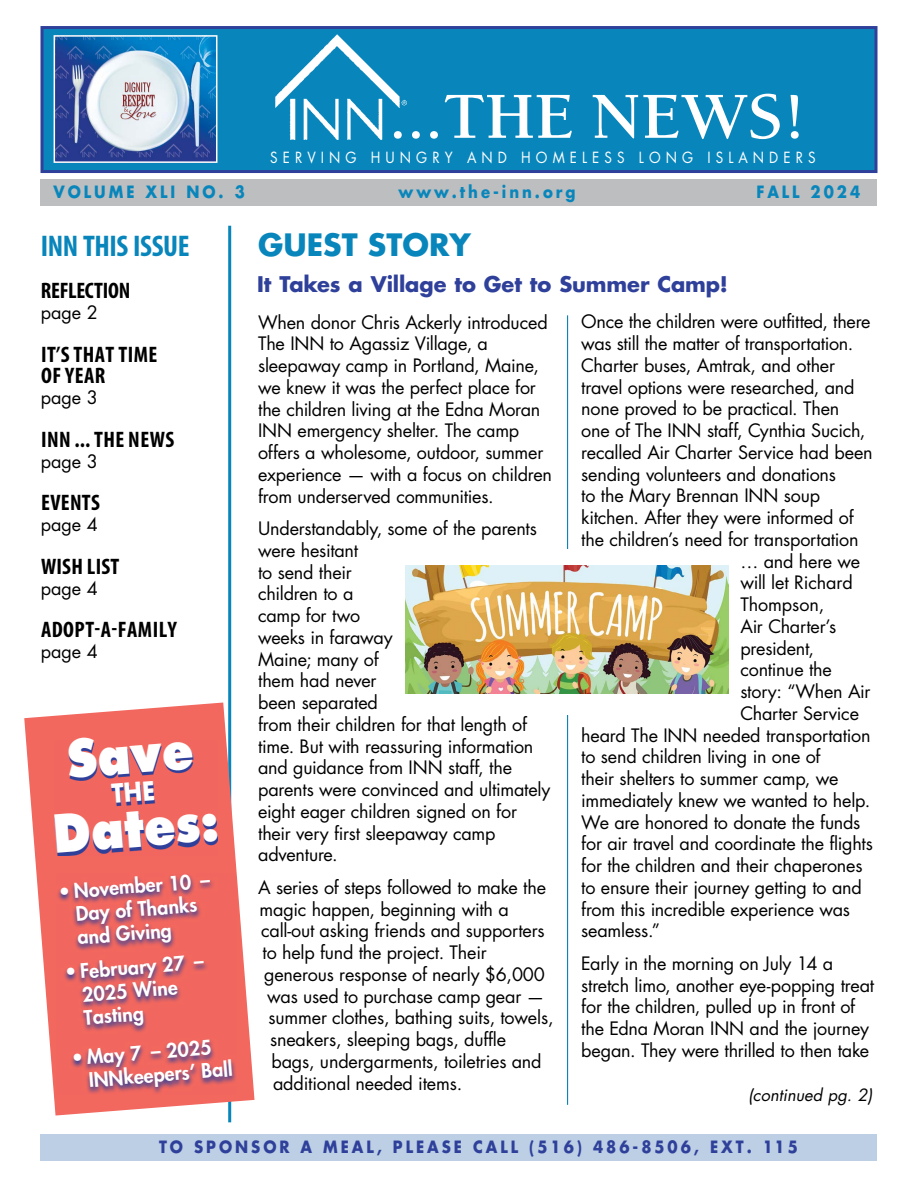
<style>
.page{position:relative;width:918px;height:1188px;background:#fff}
.page>*{position:absolute;margin:0;border:0;box-sizing:border-box;transform-origin:0 0}
.t1{font:700 67.5px "Berkeley Std";color:#fff}
.t2{font:800 51px "Futura Std";color:#fff;scale:.9 1}
.t3{font:700 condensed 30px "Myriad Pro";letter-spacing:-.015em;color:#0886bb}
.t4{font:700 30px "Futura Std";color:#0886bb}
.t5{font:700 condensed 22.5px/21px "Myriad Pro";letter-spacing:.02em;color:#000}
.t6{font:700 condensed 22.5px "Myriad Pro";letter-spacing:-.01em;color:#000}
.t7{font:700 21px "Futura Std";letter-spacing:-.005em;color:#2f409a}
.t8{font:800 19.5px/23.2px "Futura Std";color:#fff}
.t9{font:18px/21.8px "Futura Std";letter-spacing:-.01em;color:#000}
.t10{font:700 16.5px "Futura Std";letter-spacing:.2em;color:#2f409a;scale:.9 1}
.t11{font:700 16.5px "Futura Std";letter-spacing:.2em;color:#0886bb;scale:.9 1}
.t12{font:italic 16.5px "Futura Std";color:#000}
.t13{font:15px "Futura Std";letter-spacing:.375em;color:#fff;scale:.9 1}
</style>
<div class="page">
<hr style="left:228px;top:226px;width:3px;height:896px;background:#0886bb">
<div style="left:40px;top:26px;width:838px;height:147px;background:#0886bb;border:3px solid #2f409a"></div>
<img style="left:57px;top:38px;width:157px;height:122px">
<div style="left:54px;top:35px;width:163px;height:128px;border:2px solid #fff"></div>
<div style="left:40px;top:179px;width:838px;height:26px;background:#bcbec0"></div>
<div style="left:40px;top:1134px;width:838px;height:27px;background:#bccfe5"></div>
<svg style="left:24px;top:703px;width:231px;height:413px;fill:#f2675e"></svg>
<svg style="left:55px;top:741px;width:163px;height:115px;background:#ab5873"></svg>
<hr style="left:567px;top:315px;width:1px;height:790px;background:#0886bb">
<img style="left:275px;top:34px;width:132px;height:106px">
<svg style="left:56px;top:873px;width:181px;height:222px;background:#d56066"></svg>
<div style="left:554px;top:550px;width:28px;height:165px;background:#fff"></div>
<img style="left:405px;top:566px;width:324px;height:128px">
<svg style="left:111px;top:781px;width:43px;height:22px"></svg>
<h1 class="t1" style="left:389px;top:81px;width:418px">...THE NEWS!</h1>
<p class="t13" style="left:270px;top:148px;width:608px">SERVING HUNGRY AND HOMELESS LONG ISLANDERS</p>
<p class="t11" style="left:54px;top:181px;width:214px">VOLUME XLI NO. 3</p>
<p class="t11" style="left:399px;top:181px;width:198px">www.the-inn.org</p>
<p class="t11" style="left:756px;top:181px;width:117px">FALL 2024</p>
<h3 class="t3" style="left:41px;top:227px;width:150px">INN THIS ISSUE</h3>
<p class="t6" style="left:41px;top:277px;width:91px">REFLECTION</p>
<p class="t9" style="left:41px;top:302px;width:59px">page 2</p>
<p class="t5" style="left:41px;top:344px;width:118px">IT’S THAT TIME<br>OF YEAR</p>
<p class="t9" style="left:41px;top:387px;width:59px">page 3</p>
<p class="t5" style="left:41px;top:428px;width:135px">INN ... THE NEWS</p>
<p class="t9" style="left:41px;top:450px;width:59px">page 3</p>
<p class="t5" style="left:41px;top:492px;width:60px">EVENTS</p>
<p class="t9" style="left:41px;top:514px;width:59px">page 4</p>
<p class="t5" style="left:41px;top:555px;width:80px">WISH LIST</p>
<p class="t9" style="left:41px;top:578px;width:59px">page 4</p>
<p class="t5" style="left:41px;top:619px;width:137px">ADOPT-A-FAMILY</p>
<p class="t9" style="left:41px;top:641px;width:59px">page 4</p>
<h2 class="t2" style="left:65px;top:726px;width:143px;rotate:-4deg">Save</h2>
<h2 class="t2" style="left:51px;top:801px;width:186px;rotate:-4deg">Dates:</h2>
<p class="t8" style="left:73px;top:880px;width:138px;text-indent:-15px;rotate:-5deg">• November 10 –<br>Day of Thanks and Giving</p>
<p class="t8" style="left:79px;top:960px;width:126px;text-indent:-15px;rotate:-5deg">• February 27 –<br>2025 Wine<br>Tasting</p>
<p class="t8" style="left:86px;top:1046px;width:146px;text-indent:-15px;rotate:-5deg">• May 7 – 2025<br>INNkeepers’ Ball</p>
<h3 class="t4" style="left:258px;top:225px;width:214px">GUEST STORY</h3>
<p class="t7" style="left:257px;top:270px;width:472px">It Takes a Village to Get to Summer Camp!</p>
<p class="t9" style="left:258px;top:311px;width:296px">When donor Chris Ackerly introduced The INN to Agassiz Village, a sleepaway camp in Portland, Maine, we knew it was the perfect place for the children living at the Edna Moran INN emergency shelter. The camp offers a wholesome, outdoor, summer experience — with a focus on children from underserved communities.</p>
<p class="t9" style="left:258px;top:518px;width:294px">Understandably, some of the parents were hesitant<br>to send their<br>children to a<br>camp for two<br>weeks in faraway<br>Maine; many of<br>them had never<br>been separated<br>from their children for that length of time. But with reassuring information and guidance from INN staff, the parents were convinced and ultimately eight eager children signed on for their very first sleepaway camp adventure.</p>
<p class="t9" style="left:258px;top:877px;width:290px">A series of steps followed to make the</p>
<p class="t9" style="left:260px;top:898px;width:251px">magic happen, beginning with a</p>
<p class="t9" style="left:261px;top:920px;width:285px">call-out asking friends and supporters</p>
<p class="t9" style="left:263px;top:942px;width:226px">to help fund the project. Their</p>
<p class="t9" style="left:264px;top:964px;width:282px">generous response of nearly $6,000</p>
<p class="t9" style="left:267px;top:985px;width:279px">was used to purchase camp gear —</p>
<p class="t9" style="left:269px;top:1007px;width:286px">summer clothes, bathing suits, towels,</p>
<p class="t9" style="left:270px;top:1029px;width:238px">sneakers, sleeping bags, duffle</p>
<p class="t9" style="left:272px;top:1051px;width:272px">bags, undergarments, toiletries and</p>
<p class="t9" style="left:273px;top:1072px;width:191px">additional needed items.</p>
<p class="t9" style="left:581px;top:311px;width:291px">Once the children were outfitted, there</p>
<p class="t9" style="left:581px;top:333px;width:273px">was still the matter of transportation.</p>
<p class="t9" style="left:581px;top:355px;width:255px">Charter buses, Amtrak, and other</p>
<p class="t9" style="left:581px;top:376px;width:275px">travel options were researched, and</p>
<p class="t9" style="left:581px;top:398px;width:260px">none proved to be practical. Then</p>
<p class="t9" style="left:581px;top:420px;width:286px">one of The INN staff, Cynthia Sucich,</p>
<p class="t9" style="left:581px;top:442px;width:293px">recalled Air Charter Service had been</p>
<p class="t9" style="left:581px;top:463px;width:256px">sending volunteers and donations</p>
<p class="t9" style="left:581px;top:485px;width:240px">to the Mary Brennan INN soup</p>
<p class="t9" style="left:581px;top:507px;width:274px">kitchen. After they were informed of</p>
<p class="t9" style="left:581px;top:529px;width:279px">the children’s need for transportation</p>
<p class="t9" style="left:740px;top:550px;width:121px">… and here we</p>
<p class="t9" style="left:740px;top:572px;width:114px">will let Richard</p>
<p class="t9" style="left:740px;top:594px;width:85px">Thompson,</p>
<p class="t9" style="left:740px;top:616px;width:97px">Air Charter’s</p>
<p class="t9" style="left:740px;top:637px;width:75px">president,</p>
<p class="t9" style="left:740px;top:659px;width:93px">continue the</p>
<p class="t9" style="left:740px;top:681px;width:132px">story: “When Air</p>
<p class="t9" style="left:740px;top:703px;width:120px">Charter Service</p>
<p class="t9" style="left:581px;top:724px;width:291px">heard The INN needed transportation</p>
<p class="t9" style="left:581px;top:746px;width:241px">to send children living in one of</p>
<p class="t9" style="left:581px;top:768px;width:259px">their shelters to summer camp, we</p>
<p class="t9" style="left:581px;top:790px;width:291px">immediately knew we wanted to help.</p>
<p class="t9" style="left:581px;top:811px;width:281px">We are honored to donate the funds</p>
<p class="t9" style="left:581px;top:833px;width:293px">for air travel and coordinate the flights</p>
<p class="t9" style="left:581px;top:855px;width:283px">for the children and their chaperones</p>
<p class="t9" style="left:581px;top:877px;width:282px">to ensure their journey getting to and</p>
<p class="t9" style="left:581px;top:898px;width:270px">from this incredible experience was</p>
<p class="t9" style="left:581px;top:920px;width:80px">seamless.”</p>
<p class="t9" style="left:581px;top:953px;width:294px">Early in the morning on July 14 a stretch limo, another eye-popping treat for the children, pulled up in front of the Edna Moran INN and the journey began. They were thrilled to then take</p>
<p class="t12" style="left:748px;top:1084px;width:126px">(continued pg. 2)</p>
<p class="t10" style="left:159px;top:1136px;width:711px">TO SPONSOR A MEAL, PLEASE CALL (516) 486-8506, EXT. 115</p>
</div>
